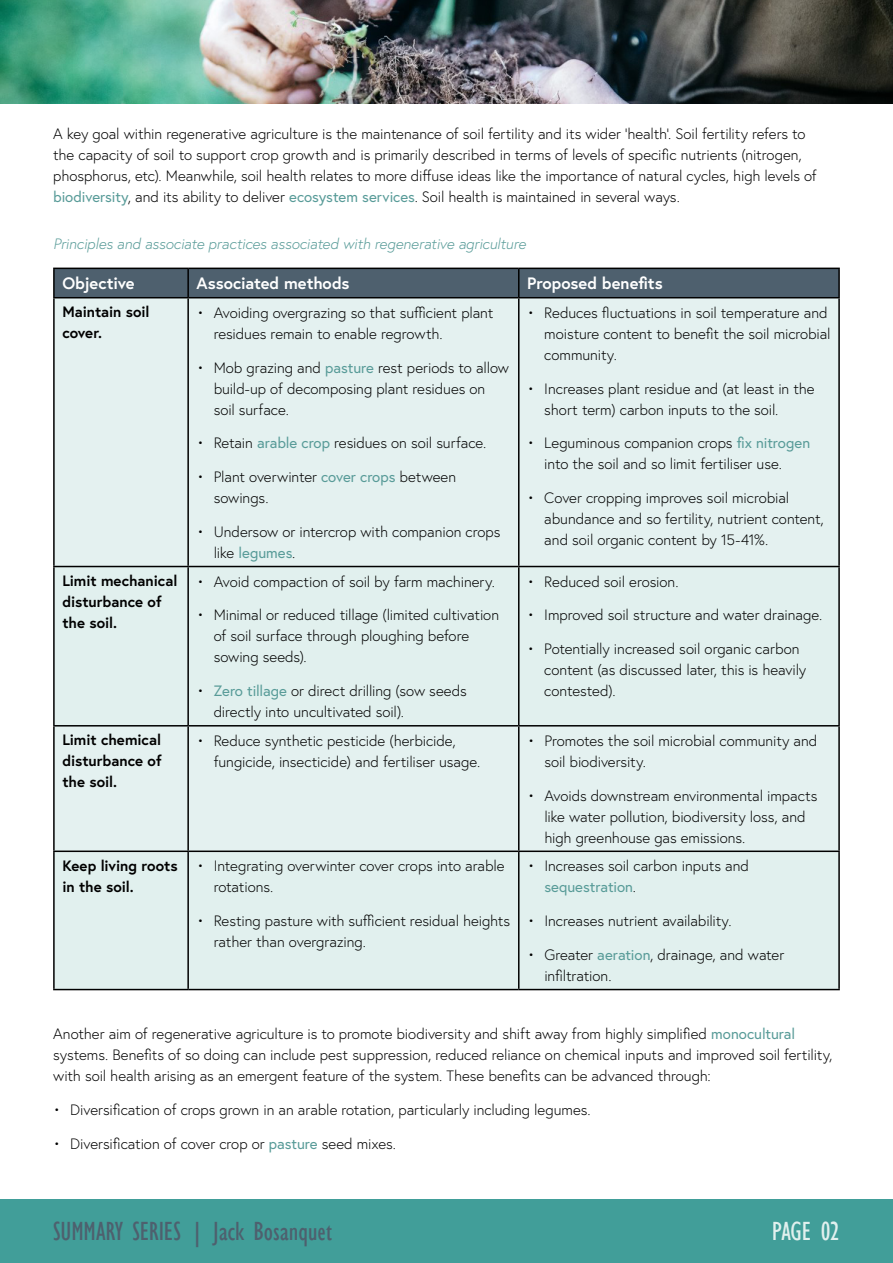
<style>
.page{position:relative;width:893px;height:1263px;background:#fff}
.page>*{position:absolute;margin:0;border:0;box-sizing:border-box;transform-origin:0 0}
.t1{font:condensed 27px "Gill Sans";letter-spacing:-.005em;color:#4e606e}
.t2{font:condensed 27px "Gill Sans";letter-spacing:-.015em;color:#e1f0ee}
.t3{font:700 16.5px "Europa";color:#fff}
.t4{font:300 15px/21px "Europa";letter-spacing:-.005em;color:#000}
.t5{font:700 15px/21px "Europa";letter-spacing:-.005em;color:#000}
.t6{font:italic 300 15px "Europa";letter-spacing:-.005em;color:#589b98}
.s1{font-weight:400;color:#589b98}
</style>
<div class="page">
<div style="left:0;top:1199px;width:893px;height:64px;background:#419e99"></div>
<div style="left:55px;top:298px;width:783px;height:268px;background:#e4f1f0"></div>
<div style="left:55px;top:567px;width:783px;height:422px;background:#e1f0ee"></div>
<hr style="left:53px;top:268px;width:135px;height:1px;background:#000">
<hr style="left:53px;top:269px;width:2px;height:28px;background:#000">
<hr style="left:519px;top:268px;width:321px;height:1px;background:#000">
<svg style="left:54px;top:268px;width:784px;height:29px;background:#4a5b69"></svg>
<hr style="left:838px;top:269px;width:2px;height:28px;background:#000">
<hr style="left:53px;top:297px;width:135px;height:1px;background:#000">
<hr style="left:53px;top:298px;width:2px;height:268px;background:#000">
<hr style="left:188px;top:297px;width:331px;height:1px;background:#000">
<hr style="left:187px;top:298px;width:2px;height:268px;background:#000">
<hr style="left:519px;top:297px;width:321px;height:1px;background:#000">
<hr style="left:518px;top:298px;width:1px;height:268px;background:#000">
<hr style="left:838px;top:298px;width:2px;height:268px;background:#000">
<hr style="left:53px;top:566px;width:135px;height:1px;background:#000">
<hr style="left:53px;top:567px;width:2px;height:158px;background:#000">
<hr style="left:188px;top:566px;width:331px;height:1px;background:#000">
<hr style="left:187px;top:567px;width:2px;height:158px;background:#000">
<hr style="left:519px;top:566px;width:321px;height:1px;background:#000">
<hr style="left:518px;top:567px;width:1px;height:158px;background:#000">
<hr style="left:838px;top:567px;width:2px;height:158px;background:#000">
<hr style="left:53px;top:725px;width:135px;height:1px;background:#000">
<hr style="left:53px;top:726px;width:2px;height:124px;background:#000">
<hr style="left:188px;top:725px;width:331px;height:1px;background:#000">
<hr style="left:187px;top:726px;width:2px;height:124px;background:#000">
<hr style="left:519px;top:725px;width:321px;height:1px;background:#000">
<hr style="left:518px;top:726px;width:1px;height:124px;background:#000">
<hr style="left:838px;top:726px;width:2px;height:124px;background:#000">
<hr style="left:53px;top:850px;width:135px;height:2px;background:#000">
<hr style="left:53px;top:852px;width:2px;height:137px;background:#000">
<hr style="left:188px;top:850px;width:331px;height:2px;background:#000">
<hr style="left:187px;top:852px;width:2px;height:137px;background:#000">
<hr style="left:519px;top:850px;width:321px;height:2px;background:#000">
<hr style="left:518px;top:852px;width:1px;height:137px;background:#000">
<hr style="left:838px;top:852px;width:2px;height:137px;background:#000">
<hr style="left:53px;top:989px;width:135px;height:1px;background:#000">
<hr style="left:188px;top:989px;width:331px;height:1px;background:#000">
<hr style="left:519px;top:989px;width:321px;height:1px;background:#000">
<img style="left:0;top:0;width:893px;height:103px">
<p class="t4" style="left:53px;top:123px;width:765px">A key goal within regenerative agriculture is the maintenance of soil fertility and its wider ‘health’. Soil fertility refers to the capacity of soil to support crop growth and is primarily described in terms of levels of specific nutrients (nitrogen, phosphorus, etc). Meanwhile, soil health relates to more diffuse ideas like the importance of natural cycles, high levels of <span class="s1">biodiversity</span>, and its ability to deliver <span class="s1">ecosystem services</span>. Soil health is maintained in several ways.</p>
<p class="t6" style="left:53px;top:234px;width:474px">Principles and associate practices associated with regenerative agriculture</p>
<p class="t3" style="left:62px;top:273px;width:74px">Objective</p>
<p class="t3" style="left:197px;top:273px;width:154px">Associated methods</p>
<p class="t3" style="left:527px;top:273px;width:137px">Proposed benefits</p>
<p class="t5" style="left:62px;top:302px;width:89px">Maintain soil cover.</p>
<p class="t4" style="left:214px;top:302px;width:281px;text-indent:-17px">• Avoiding overgrazing so that sufficient plant residues remain to enable regrowth.</p>
<p class="t4" style="left:214px;top:357px;width:297px;text-indent:-17px">• Mob grazing and <span class="s1">pasture</span> rest periods to allow build-up of decomposing plant residues on soil surface.</p>
<p class="t4" style="left:197px;top:432px;width:291px">• Retain <span class="s1">arable crop</span> residues on soil surface.</p>
<p class="t4" style="left:214px;top:466px;width:244px;text-indent:-17px">• Plant overwinter <span class="s1">cover crops</span> between sowings.</p>
<p class="t4" style="left:214px;top:521px;width:288px;text-indent:-17px">• Undersow or intercrop with companion crops like <span class="s1">legumes</span>.</p>
<p class="t4" style="left:544px;top:302px;width:288px;text-indent:-17px">• Reduces fluctuations in soil temperature and moisture content to benefit the soil microbial community.</p>
<p class="t4" style="left:544px;top:378px;width:272px;text-indent:-17px">• Increases plant residue and (at least in the short term) carbon inputs to the soil.</p>
<p class="t4" style="left:544px;top:432px;width:267px;text-indent:-17px">• Leguminous companion crops <span class="s1">fix nitrogen </span>into the soil and so limit fertiliser use.</p>
<p class="t4" style="left:544px;top:487px;width:281px;text-indent:-17px">• Cover cropping improves soil microbial abundance and so fertility, nutrient content, and soil organic content by 15-41%.</p>
<p class="t5" style="left:62px;top:570px;width:116px">Limit mechanical disturbance of the soil.</p>
<p class="t4" style="left:197px;top:571px;width:300px">• Avoid compaction of soil by farm machinery.</p>
<p class="t4" style="left:214px;top:604px;width:287px;text-indent:-17px">• Minimal or reduced tillage (limited cultivation of soil surface through ploughing before sowing seeds).</p>
<p class="t4" style="left:214px;top:680px;width:255px;text-indent:-17px">• <span class="s1">Zero tillage</span> or direct drilling (sow seeds directly into uncultivated soil).</p>
<p class="t4" style="left:527px;top:571px;width:153px">• Reduced soil erosion.</p>
<p class="t4" style="left:527px;top:604px;width:296px">• Improved soil structure and water drainage.</p>
<p class="t4" style="left:544px;top:638px;width:263px;text-indent:-17px">• Potentially increased soil organic carbon content (as discussed later, this is heavily contested).</p>
<p class="t5" style="left:62px;top:730px;width:101px;text-align:justify">Limit chemical disturbance of the soil.</p>
<p class="t4" style="left:214px;top:730px;width:268px;text-indent:-17px">• Reduce synthetic pesticide (herbicide, fungicide, insecticide) and fertiliser usage.</p>
<p class="t4" style="left:544px;top:730px;width:275px;text-indent:-17px">• Promotes the soil microbial community and soil biodiversity.</p>
<p class="t4" style="left:544px;top:785px;width:275px;text-indent:-17px">• Avoids downstream environmental impacts like water pollution, biodiversity loss, and high greenhouse gas emissions.</p>
<p class="t5" style="left:62px;top:855px;width:117px">Keep living roots in the soil.</p>
<p class="t4" style="left:214px;top:855px;width:292px;text-indent:-17px">• Integrating overwinter cover crops into arable rotations.</p>
<p class="t4" style="left:214px;top:910px;width:298px;text-indent:-17px">• Resting pasture with sufficient residual heights rather than overgrazing.</p>
<p class="t4" style="left:544px;top:855px;width:206px;text-indent:-17px">• Increases soil carbon inputs and <span class="s1">sequestration</span>.</p>
<p class="t4" style="left:527px;top:910px;width:206px">• Increases nutrient availability.</p>
<p class="t4" style="left:544px;top:944px;width:241px;text-indent:-17px">• Greater <span class="s1">aeration</span>, drainage, and water infiltration.</p>
<p class="t4" style="left:53px;top:1023px;width:781px">Another aim of regenerative agriculture is to promote biodiversity and shift away from highly simplified <span class="s1">monocultural </span>systems. Benefits of so doing can include pest suppression, reduced reliance on chemical inputs and improved soil fertility, with soil health arising as an emergent feature of the system. These benefits can be advanced through:</p>
<p class="t4" style="left:53px;top:1099px;width:539px">• Diversification of crops grown in an arable rotation, particularly including legumes.</p>
<p class="t4" style="left:53px;top:1132px;width:344px">• Diversification of cover crop or <span class="s1">pasture</span> seed mixes.</p>
<h1 class="t1" style="left:53px;top:1216px;width:280px">SUMMARY SERIES | Jack Bosanquet</h1>
<h1 class="t2" style="left:772px;top:1216px;width:69px">PAGE 02</h1>
</div>
